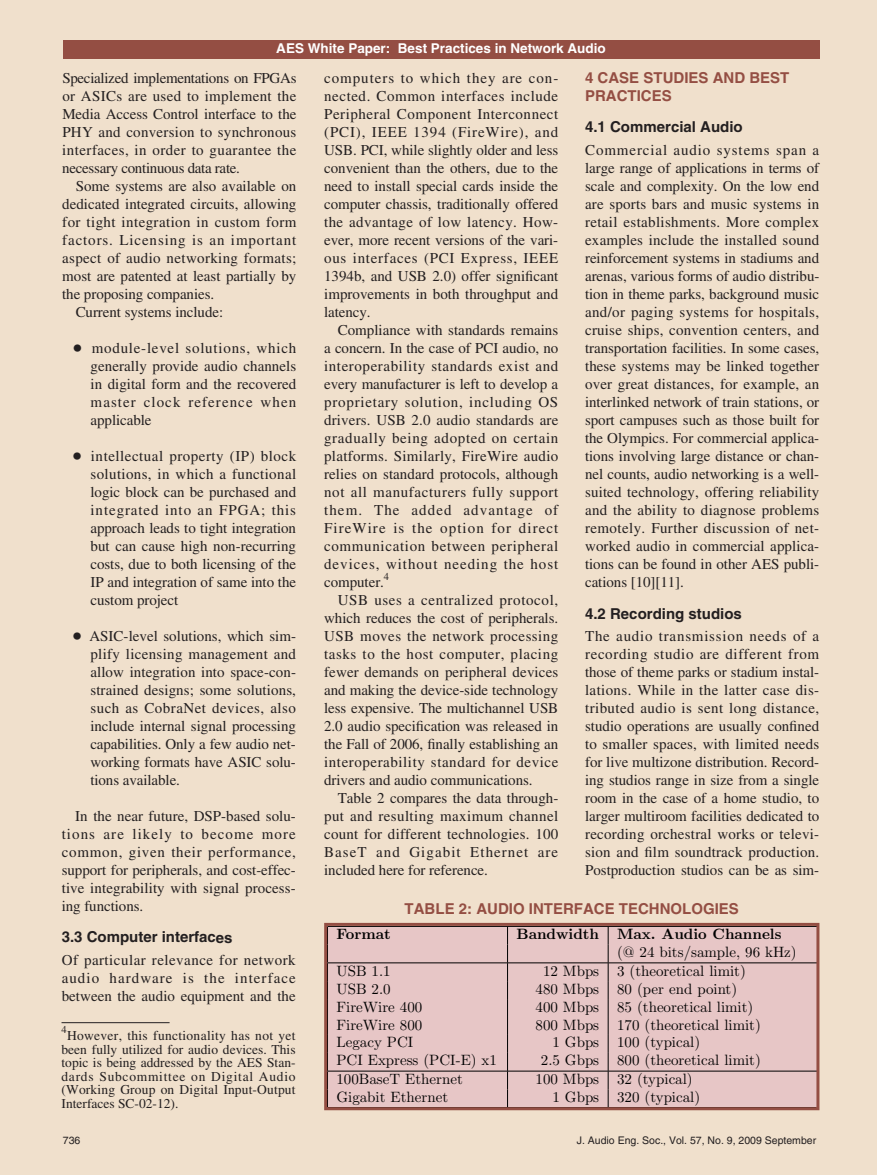
<style>
.page{position:relative;width:878px;height:1175px;background:#fff}
.page>*{position:absolute;margin:0;border:0;box-sizing:border-box;transform-origin:0 0}
.t1{font:15px/18px "Times";color:#231f20;text-align:justify}
.t2{font:15px "CMR10";color:#000}
.t3{font:15px "Times";letter-spacing:.025em;color:#231f20}
.t4{font:700 15px/18px "Helvetica";color:#944e43}
.t5{font:700 15px "Helvetica";color:#231f20}
.t6{font:15px "CMBX10";color:#000}
.t7{font:15px "Times";letter-spacing:.06em;color:#231f20}
.t8{font:13.5px/13.5px "Times";letter-spacing:.01em;color:#231f20;text-align:justify}
.t9{font:700 13.5px "Helvetica";color:#fff}
.t10{font:10.5px "Helvetica";color:#231f20}
.t11{font:10.5px "Times";color:#231f20}
.s1{font-size:27px}
</style>
<div class="page">
<div style="left:0;top:0;width:877px;height:1174px;background:#f0e0cc"></div>
<div style="left:63px;top:40px;width:756px;height:18px;background:#944e43"></div>
<div style="left:327px;top:926px;width:489px;height:181px;background:#e7c6c6"></div>
<hr style="left:327px;top:926px;width:489px;height:1px;background:#000">
<hr style="left:327px;top:962px;width:489px;height:1px;background:#000">
<hr style="left:327px;top:1070px;width:489px;height:1px;background:#000">
<svg style="left:507px;top:926px;width:1px;height:180px"></svg>
<svg style="left:608px;top:926px;width:1px;height:180px"></svg>
<div style="left:324px;top:922px;width:495px;height:188px;border:3px solid #944e43"></div>
<hr style="left:62px;top:1022px;width:108px;height:1px;background:#231f20">
<p class="t9" style="left:276px;top:43px;width:331px">AES White Paper: Best Practices in Network Audio</p>
<p class="t1" style="left:62px;top:70px;width:236px">Specialized implementations on FPGAs or ASICs are used to implement the Media Access Control interface to the PHY and conversion to synchronous interfaces, in order to guarantee the necessary continuous data rate.</p>
<p class="t1" style="left:76px;top:178px;width:222px">Some systems are also available on</p>
<p class="t1" style="left:62px;top:196px;width:236px">dedicated integrated circuits, allowing</p>
<p class="t3" style="left:62px;top:216px;width:236px">for tight integration in custom form</p>
<p class="t7" style="left:62px;top:234px;width:236px">factors. Licensing is an important</p>
<p class="t3" style="left:62px;top:252px;width:236px">aspect of audio networking formats;</p>
<p class="t1" style="left:62px;top:268px;width:236px">most are patented at least partially by</p>
<p class="t1" style="left:62px;top:286px;width:153px">the proposing companies.</p>
<p class="t1" style="left:76px;top:304px;width:149px">Current systems include:</p>
<p class="t1" style="left:91px;top:340px;width:207px;text-indent:-18px"><span class="s1">•</span> module-level solutions, which generally provide audio channels in digital form and the recovered master clock reference when applicable</p>
<p class="t1" style="left:90px;top:448px;width:207px;text-indent:-18px"><span class="s1">•</span> intellectual property (IP) block solutions, in which a functional logic block can be purchased and integrated into an FPGA; this approach leads to tight integration but can cause high non-recurring costs, due to both licensing of the IP and integration of same into the custom project</p>
<p class="t1" style="left:90px;top:628px;width:207px;text-indent:-18px"><span class="s1">•</span> ASIC-level solutions, which sim&shy;plify licensing management and allow integration into space-con&shy;strained designs; some solutions, such as CobraNet devices, also include internal signal processing capabilities. Only a few audio net&shy;working formats have ASIC solu&shy;tions available.</p>
<p class="t1" style="left:62px;top:808px;width:236px;text-indent:14px">In the near future, DSP-based solu&shy;tions are likely to become more common, given their performance, support for peripherals, and cost-effec&shy;tive integrability with signal process&shy;ing functions.</p>
<p class="t5" style="left:62px;top:931px;width:172px">3.3 Computer interfaces</p>
<p class="t1" style="left:62px;top:952px;width:236px">Of particular relevance for network audio hardware is the interface between the audio equipment and the</p>
<p class="t4" style="left:585px;top:70px;width:206px">4 CASE STUDIES AND BEST<br>PRACTICES</p>
<p class="t5" style="left:585px;top:122px;width:159px">4.1 Commercial Audio</p>
<p class="t1" style="left:585px;top:142px;width:236px">Commercial audio systems span a large range of applications in terms of scale and complexity. On the low end are sports bars and music systems in retail establishments. More complex examples include the installed sound reinforcement systems in stadiums and arenas, various forms of audio distribu&shy;tion in theme parks, background music and/or paging systems for hospitals, cruise ships, convention centers, and transportation facilities. In some cases, these systems may be linked together over great distances, for example, an interlinked network of train stations, or sport campuses such as those built for the Olympics. For commercial applica&shy;tions involving large distance or chan&shy;nel counts, audio networking is a well&shy;suited technology, offering reliability and the ability to diagnose problems remotely. Further discussion of net&shy;worked audio in commercial applica&shy;tions can be found in other AES publi&shy;cations [10][11].</p>
<p class="t5" style="left:585px;top:608px;width:158px">4.2 Recording studios</p>
<p class="t1" style="left:585px;top:628px;width:236px">The audio transmission needs of a recording studio are different from those of theme parks or stadium instal&shy;lations. While in the latter case dis&shy;tributed audio is sent long distance, studio operations are usually confined to smaller spaces, with limited needs for live multizone distribution. Record&shy;ing studios range in size from a single room in the case of a home studio, to larger multiroom facilities dedicated to recording orchestral works or televi&shy;sion and film soundtrack production.<br>Postproduction studios can be as sim-</p>
<p class="t4" style="left:404px;top:901px;width:336px">TABLE 2: AUDIO INTERFACE TECHNOLOGIES</p>
<p class="t1" style="left:324px;top:70px;width:236px">computers to which they are con&shy;nected. Common interfaces include Peripheral Component Interconnect (PCI), IEEE 1394 (FireWire), and USB. PCI, while slightly older and less convenient than the others, due to the need to install special cards inside the computer chassis, traditionally offered the advantage of low latency. How&shy;ever, more recent versions of the vari&shy;ous interfaces (PCI Express, IEEE 1394b, and USB 2.0) offer significant improvements in both throughput and latency.</p>
<p class="t1" style="left:324px;top:322px;width:236px;text-indent:14px">Compliance with standards remains a concern. In the case of PCI audio, no interoperability standards exist and every manufacturer is left to develop a proprietary solution, including OS drivers. USB 2.0 audio standards are gradually being adopted on certain platforms. Similarly, FireWire audio relies on standard protocols, although not all manufacturers fully support them. The added advantage of FireWire is the option for direct communication between peripheral devices, without needing the host computer.</p>
<p class="t11" style="left:384px;top:572px;width:7px">4</p>
<p class="t1" style="left:324px;top:592px;width:236px;text-indent:14px">USB uses a centralized protocol, which reduces the cost of peripherals.<br>USB moves the network processing tasks to the host computer, placing fewer demands on peripheral devices and making the device-side technology less expensive. The multichannel USB 2.0 audio specification was released in the Fall of 2006, finally establishing an interoperability standard for device drivers and audio communications.</p>
<p class="t1" style="left:324px;top:790px;width:236px;text-indent:14px">Table 2 compares the data through&shy;put and resulting maximum channel count for different technologies. 100<br>BaseT and Gigabit Ethernet are included here for reference.</p>
<p class="t6" style="left:336px;top:925px;width:56px">Format</p>
<p class="t6" style="left:516px;top:925px;width:266px">Bandwidth Max. Audio Channels</p>
<p class="t2" style="left:617px;top:946px;width:181px">(@ 24 bits/sample, 96 kHz)</p>
<p class="t2" style="left:336px;top:964px;width:56px">USB 1.1</p>
<p class="t2" style="left:543px;top:964px;width:204px">12 Mbps 3 (theoretical limit)</p>
<p class="t2" style="left:336px;top:982px;width:56px">USB 2.0</p>
<p class="t2" style="left:535px;top:982px;width:203px">480 Mbps 80 (per end point)</p>
<p class="t2" style="left:336px;top:1000px;width:87px">FireWire 400</p>
<p class="t2" style="left:535px;top:1000px;width:219px">400 Mbps 85 (theoretical limit)</p>
<p class="t2" style="left:336px;top:1018px;width:87px">FireWire 800</p>
<p class="t2" style="left:535px;top:1018px;width:227px">800 Mbps 170 (theoretical limit)</p>
<p class="t2" style="left:336px;top:1036px;width:78px">Legacy PCI</p>
<p class="t2" style="left:552px;top:1036px;width:149px">1 Gbps 100 (typical)</p>
<p class="t2" style="left:336px;top:1054px;width:162px">PCI Express (PCI-E) x1</p>
<p class="t2" style="left:541px;top:1054px;width:221px">2.5 Gbps 800 (theoretical limit)</p>
<p class="t2" style="left:336px;top:1073px;width:128px">100BaseT Ethernet</p>
<p class="t2" style="left:535px;top:1073px;width:159px">100 Mbps 32 (typical)</p>
<p class="t2" style="left:336px;top:1091px;width:113px">Gigabit Ethernet</p>
<p class="t2" style="left:552px;top:1091px;width:149px">1 Gbps 320 (typical)</p>
<p class="t11" style="left:62px;top:1026px;width:7px">4</p>
<p class="t8" style="left:61px;top:1030px;width:236px;text-indent:6px">However, this functionality has not yet been fully utilized for audio devices. This topic is being addressed by the AES Stan&shy;dards Subcommittee on Digital Audio (Working Group on Digital Input-Output Interfaces SC-02-12).</p>
<p class="t10" style="left:63px;top:1135px;width:19px">736</p>
<p class="t10" style="left:577px;top:1135px;width:241px">J. Audio Eng. Soc., Vol. 57, No. 9, 2009 September</p>
</div>
